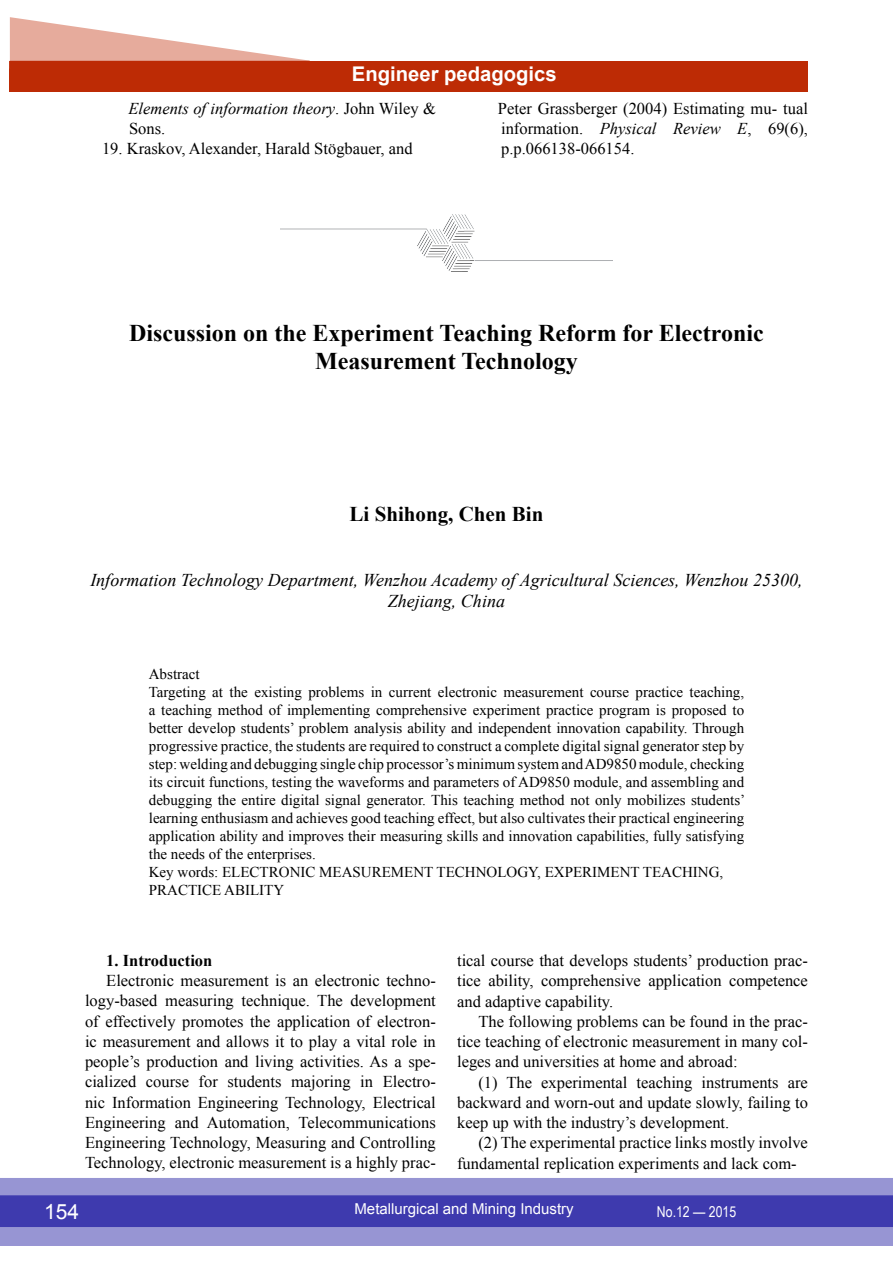
<style>
.page{position:relative;width:893px;height:1263px;background:#fff}
.page>*{position:absolute;margin:0;border:0;box-sizing:border-box;transform-origin:0 0}
.t1{font:700 24px/28.8px "Times New Roman";color:#000;text-align:center}
.t2{font:700 21px "Times New Roman";color:#000}
.t3{font:21px "Arial";color:#fff}
.t4{font:700 20.25px "Arial";color:#fff}
.t5{font:italic 18px/21.6px "Times New Roman";color:#000;text-align:center}
.t6{font:16.5px/20.2px "Times New Roman";color:#000;text-align:justify}
.t7{font:italic 16.5px/20.2px "Times New Roman";color:#000}
.t8{font:700 16.5px "Times New Roman";color:#000}
.t9{font:15px/18px "Times New Roman";color:#000}
.t10{font:15px "Arial";color:#fff}
.t11{font:15px "Arial Narrow";color:#fff}
.s1{font-style:italic}
.s2{font-style:normal}
</style>
<div class="page">
<div style="left:0;top:1178px;width:893px;height:68px;background:#9795d3"></div>
<div style="left:0;top:1195px;width:893px;height:32px;background:#3e3aae;border:2px solid #3e3aae"></div>
<div style="left:10px;top:61px;width:798px;height:30px;background:#bd2b05"></div>
<svg style="left:10px;top:17px;width:300px;height:44px"></svg>
<img style="left:280px;top:215px;width:333px;height:56px">
<p class="t4" style="left:352px;top:61px;width:206px">Engineer pedagogics</p>
<p class="t6" style="left:498px;top:98px;width:311px">Peter Grassberger (2004) Estimating mu- tual information. <span class="s1">Physical Review E</span>, 69(6), p.p.066138-066154.</p>
<p class="t7" style="left:128px;top:97px;width:309px">Elements of information theory<span class="s2">. John Wiley &amp;<br>Sons.</span></p>
<p class="t6" style="left:102px;top:138px;width:312px">19. Kraskov, Alexander, Harald Stögbauer, and</p>
<h1 class="t1" style="left:129px;top:318px;width:636px">Discussion on the Experiment Teaching Reform for Electronic<br>Measurement Technology</h1>
<p class="t2" style="left:350px;top:499px;width:195px">Li Shihong, Chen Bin</p>
<p class="t5" style="left:90px;top:568px;width:714px">Information Technology Department, Wenzhou Academy of Agricultural Sciences, Wenzhou 25300,<br>Zhejiang, China</p>
<p class="t9" style="left:149px;top:665px;width:598px">Abstract<br>Targeting at the existing problems in current electronic measurement course practice teaching, a teaching method of implementing comprehensive experiment practice program is proposed to better develop students’ problem analysis ability and independent innovation capability. Through progressive practice, the students are required to construct a complete digital signal generator step by step: welding and debugging single chip processor’s minimum system and AD9850 module, checking its circuit functions, testing the waveforms and parameters of AD9850 module, and assembling and debugging the entire digital signal generator. This teaching method not only mobilizes students’ learning enthusiasm and achieves good teaching effect, but also cultivates their practical engineering application ability and improves their measuring skills and innovation capabilities, fully satisfying the needs of the enterprises.<br>Key words: Electronic</p>
<p class="t9" style="left:319px;top:863px;width:25px">Measurement</p>
<p class="t9" style="left:437px;top:863px;width:21px">Technology</p>
<p class="t9" style="left:537px;top:863px;width:28px">, Experiment</p>
<p class="t9" style="left:643px;top:863px;width:11px">teaching</p>
<p class="t9" style="left:720px;top:863px;width:5px">,</p>
<p class="t9" style="left:149px;top:881px;width:10px">practice</p>
<p class="t9" style="left:224px;top:881px;width:10px">ability</p>
<p class="t8" style="left:106px;top:949px;width:108px">1. Introduction</p>
<p class="t6" style="left:85px;top:970px;width:352px;text-indent:21px">Electronic measurement is an electronic techno&shy;logy-based measuring technique. The development of effectively promotes the application of electron&shy;ic measurement and allows it to play a vital role in people’s production and living activities. As a spe&shy;cialized course for students majoring in Electro&shy;nic Information Engineering Technology, Electrical Engineering and Automation, Telecommunications Engineering Technology, Measuring and Controlling Technology, electronic measurement is a highly prac-</p>
<p class="t6" style="left:457px;top:950px;width:352px">tical course that develops students’ production prac&shy;tice ability, comprehensive application competence and adaptive capability.</p>
<p class="t6" style="left:457px;top:1011px;width:352px;text-indent:21px">The following problems can be found in the prac&shy;tice teaching of electronic measurement in many col&shy;leges and universities at home and abroad:</p>
<p class="t6" style="left:457px;top:1072px;width:352px;text-indent:21px">(1) The experimental teaching instruments are backward and worn-out and update slowly, failing to keep up with the industry’s development.</p>
<p class="t6" style="left:457px;top:1132px;width:352px;text-indent:21px">(2) The experimental practice links mostly involve fundamental replication experiments and lack com-</p>
<p class="t3" style="left:44px;top:1197px;width:37px">154</p>
<p class="t10" style="left:354px;top:1199px;width:221px">Metallurgical and Mining Industry</p>
<p class="t11" style="left:657px;top:1201px;width:81px">No.12 — 2015</p>
</div>
